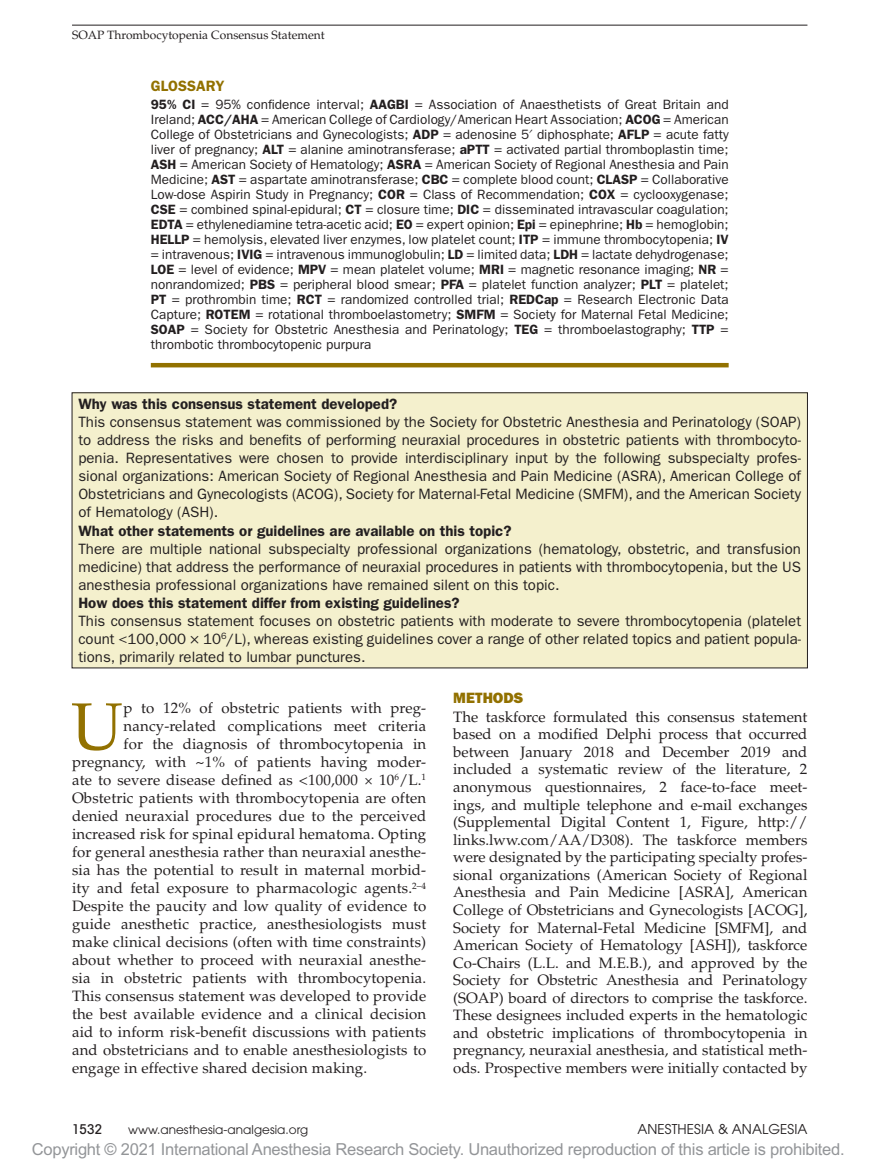
<style>
.page{position:relative;width:878px;height:1175px;background:#fff}
.page>*{position:absolute;margin:0;border:0;box-sizing:border-box;transform-origin:0 0}
.t1{font:66.45px "Palatino LT Std";color:#927100}
.t2{font:16.5px "Arial MT Std";letter-spacing:-.015em;color:#939598}
.t3{font:15px/17.5px "Palatino LT Std";letter-spacing:.01em;color:#231f20;text-align:justify}
.t4{font:15px/18px "ITC Franklin Gothic Std";color:#231f20;text-align:justify}
.t5{font:600 15px "ITC Franklin Gothic Std";color:#231f20}
.t6{font:600 15px "ITC Franklin Gothic Std";color:#927100}
.t7{font:15px "ITC Franklin Gothic Std Hvy";color:#927100}
.t8{font:13.5px/15px "ITC Franklin Gothic Std";color:#231f20;text-align:justify}
.t9{font:13.5px "Avant Garde";letter-spacing:.005em;color:#231f20}
.t10{font:500 condensed 13.5px "Avant Garde";color:#231f20}
.t11{font:12px "Palatino LT Std";color:#231f20}
.t12{font:12px "Avant Garde";letter-spacing:.005em;color:#231f20}
.s1{font-weight:600}
.s2{font-family:"Gandhari Unicode"}
</style>
<div class="page">
<hr style="left:72px;top:25px;width:735px;height:1px;background:#231f20">
<hr style="left:151px;top:363px;width:577px;height:4px;background:#927100">
<div style="left:72px;top:393px;width:735px;height:275px;background:#f4f0cd"></div>
<p class="t11" style="left:72px;top:28px;width:254px">SOAP Thrombocytopenia Consensus Statement</p>
<p class="t6" style="left:151px;top:77px;width:75px">GLOSSARY</p>
<p class="t8" style="left:151px;top:97px;width:579px"><span class="s1">95% CI</span> = 95% confidence interval; <span class="s1">AAGBI</span> = Association of Anaesthetists of Great Britain and Ireland; <span class="s1">ACC/AHA</span> = American College of Cardiology/American Heart Association; <span class="s1">ACOG</span> = American College of Obstetricians and Gynecologists; <span class="s1">ADP</span> = adenosine 5<span class="s2">′</span> diphosphate; <span class="s1">AFLP</span> = acute fatty liver of pregnancy; <span class="s1">ALT</span> = alanine aminotransferase; <span class="s1">aPTT</span> = activated partial thromboplastin time; <span class="s1">ASH</span> = American Society of Hematology; <span class="s1">ASRA</span> = American Society of Regional Anesthesia and Pain Medicine; <span class="s1">AST</span> = aspartate aminotransferase; <span class="s1">CBC</span> = complete blood count; <span class="s1">CLASP</span> = Collaborative Low-dose Aspirin Study in Pregnancy; <span class="s1">COR</span> = Class of Recommendation; <span class="s1">COX</span> = cyclooxygenase; <span class="s1">CSE</span> = combined spinal-epidural; <span class="s1">CT</span> = closure time; <span class="s1">DIC</span> = disseminated intravascular coagulation; <span class="s1">EDTA</span> = ethylenediamine tetra-acetic acid; <span class="s1">EO</span> = expert opinion; <span class="s1">Epi</span> = epinephrine; <span class="s1">Hb</span> = hemoglobin; <span class="s1">HELLP</span> = hemolysis, elevated liver enzymes, low platelet count; <span class="s1">ITP</span> = immune thrombocytopenia; <span class="s1">IV </span>= intravenous; <span class="s1">IVIG</span> = intravenous immunoglobulin; <span class="s1">LD</span> = limited data; <span class="s1">LDH</span> = lactate dehydrogenase; <span class="s1">LOE</span> = level of evidence; <span class="s1">MPV</span> = mean platelet volume; <span class="s1">MRI</span> = magnetic resonance imaging; <span class="s1">NR</span> = nonrandomized; <span class="s1">PBS</span> = peripheral blood smear; <span class="s1">PFA</span> = platelet function analyzer; <span class="s1">PLT</span> = platelet; <span class="s1">PT</span> = prothrombin time; <span class="s1">RCT</span> = randomized controlled trial; <span class="s1">REDCap</span> = Research Electronic Data Capture; <span class="s1">ROTEM</span> = rotational thromboelastometry; <span class="s1">SMFM</span> = Society for Maternal Fetal Medicine; <span class="s1">SOAP</span> = Society for Obstetric Anesthesia and Perinatology; <span class="s1">TEG</span> = thromboelastography; <span class="s1">TTP</span> = thrombotic thrombocytopenic purpura</p>
<p class="t5" style="left:78px;top:395px;width:320px">Why was this consensus statement developed?</p>
<p class="t4" style="left:78px;top:413px;width:724px">This consensus statement was commissioned by the Society for Obstetric Anesthesia and Perinatology (SOAP) to address the risks and benefits of performing neuraxial procedures in obstetric patients with thrombocyto&shy;penia. Representatives were chosen to provide interdisciplinary input by the following subspecialty profes&shy;sional organizations: American Society of Regional Anesthesia and Pain Medicine (ASRA), American College of Obstetricians and Gynecologists (ACOG), Society for Maternal-Fetal Medicine (SMFM), and the American Society of Hematology (ASH).</p>
<p class="t5" style="left:78px;top:521px;width:434px">What other statements or guidelines are available on this topic?</p>
<p class="t4" style="left:78px;top:539px;width:724px">There are multiple national subspecialty professional organizations (hematology, obstetric, and transfusion medicine) that address the performance of neuraxial procedures in patients with thrombocytopenia, but the US anesthesia professional organizations have remained silent on this topic.</p>
<p class="t5" style="left:78px;top:593px;width:383px">How does this statement differ from existing guidelines?</p>
<p class="t4" style="left:78px;top:611px;width:724px">This consensus statement focuses on obstetric patients with moderate to severe thrombocytopenia (platelet count &lt;100,000 × 10<sup>6</sup>/L), whereas existing guidelines cover a range of other related topics and patient popula&shy;tions, primarily related to lumbar punctures.</p>
<h1 class="t1" style="left:71px;top:687px;width:53px">U</h1>
<p class="t3" style="left:124px;top:699px;width:304px">p to 12% of obstetric patients with preg-</p>
<p class="t3" style="left:124px;top:717px;width:304px">nancy-related complications meet criteria</p>
<p class="t3" style="left:124px;top:735px;width:304px">for the diagnosis of thrombocytopenia in</p>
<p class="t3" style="left:72px;top:753px;width:355px">pregnancy, with ~1% of patients having moder-</p>
<p class="t3" style="left:72px;top:771px;width:355px">ate to severe disease defined as &lt;100,000 × 10<sup>6</sup>/L.<sup>1</sup></p>
<p class="t3" style="left:72px;top:789px;width:356px">Obstetric patients with thrombocytopenia are often</p>
<p class="t3" style="left:72px;top:807px;width:355px">denied neuraxial procedures due to the perceived</p>
<p class="t3" style="left:72px;top:825px;width:356px">increased risk for spinal epidural hematoma. Opting</p>
<p class="t3" style="left:72px;top:843px;width:356px">for general anesthesia rather than neuraxial anesthe-</p>
<p class="t3" style="left:72px;top:861px;width:356px">sia has the potential to result in maternal morbid-</p>
<p class="t3" style="left:72px;top:879px;width:355px">ity and fetal exposure to pharmacologic agents.<sup>2–4</sup></p>
<p class="t3" style="left:72px;top:897px;width:356px">Despite the paucity and low quality of evidence to</p>
<p class="t3" style="left:72px;top:915px;width:356px">guide anesthetic practice, anesthesiologists must</p>
<p class="t3" style="left:72px;top:933px;width:355px">make clinical decisions (often with time constraints)</p>
<p class="t3" style="left:72px;top:951px;width:356px">about whether to proceed with neuraxial anesthe-</p>
<p class="t3" style="left:72px;top:969px;width:356px">sia in obstetric patients with thrombocytopenia.</p>
<p class="t3" style="left:72px;top:987px;width:355px">This consensus statement was developed to provide</p>
<p class="t3" style="left:72px;top:1005px;width:356px">the best available evidence and a clinical decision</p>
<p class="t3" style="left:72px;top:1023px;width:356px">aid to inform risk-benefit discussions with patients</p>
<p class="t3" style="left:72px;top:1041px;width:356px">and obstetricians and to enable anesthesiologists to</p>
<p class="t3" style="left:72px;top:1059px;width:296px">engage in effective shared decision making.</p>
<p class="t7" style="left:453px;top:688px;width:72px">METHODS</p>
<p class="t3" style="left:453px;top:708px;width:356px">The taskforce formulated this consensus statement based on a modified Delphi process that occurred between January 2018 and December 2019 and included a systematic review of the literature, 2 anonymous questionnaires, 2 face-to-face meet&shy;ings, and multiple telephone and e-mail exchanges (Supplemental Digital Content 1, Figure, http:// links.lww.com/AA/D308). The taskforce members were designated by the participating specialty profes&shy;sional organizations (American Society of Regional Anesthesia and Pain Medicine [ASRA], American College of Obstetricians and Gynecologists [ACOG], Society for Maternal-Fetal Medicine [SMFM], and American Society of Hematology [ASH]), taskforce Co-Chairs (L.L. and M.E.B.), and approved by the Society for Obstetric Anesthesia and Perinatology (SOAP) board of directors to comprise the taskforce.<br>These designees included experts in the hematologic and obstetric implications of thrombocytopenia in pregnancy, neuraxial anesthesia, and statistical meth&shy;ods. Prospective members were initially contacted by</p>
<p class="t10" style="left:72px;top:1121px;width:32px">1532</p>
<p class="t12" style="left:128px;top:1123px;width:182px">www.anesthesia-analgesia.org</p>
<p class="t9" style="left:637px;top:1121px;width:164px">ANESTHESIA &amp; ANALGESIA</p>
<p class="t2" style="left:32px;top:1140px;width:814px">Copyright © 2021 International Anesthesia Research Society. Unauthorized reproduction of this article is prohibited.</p>
</div>
